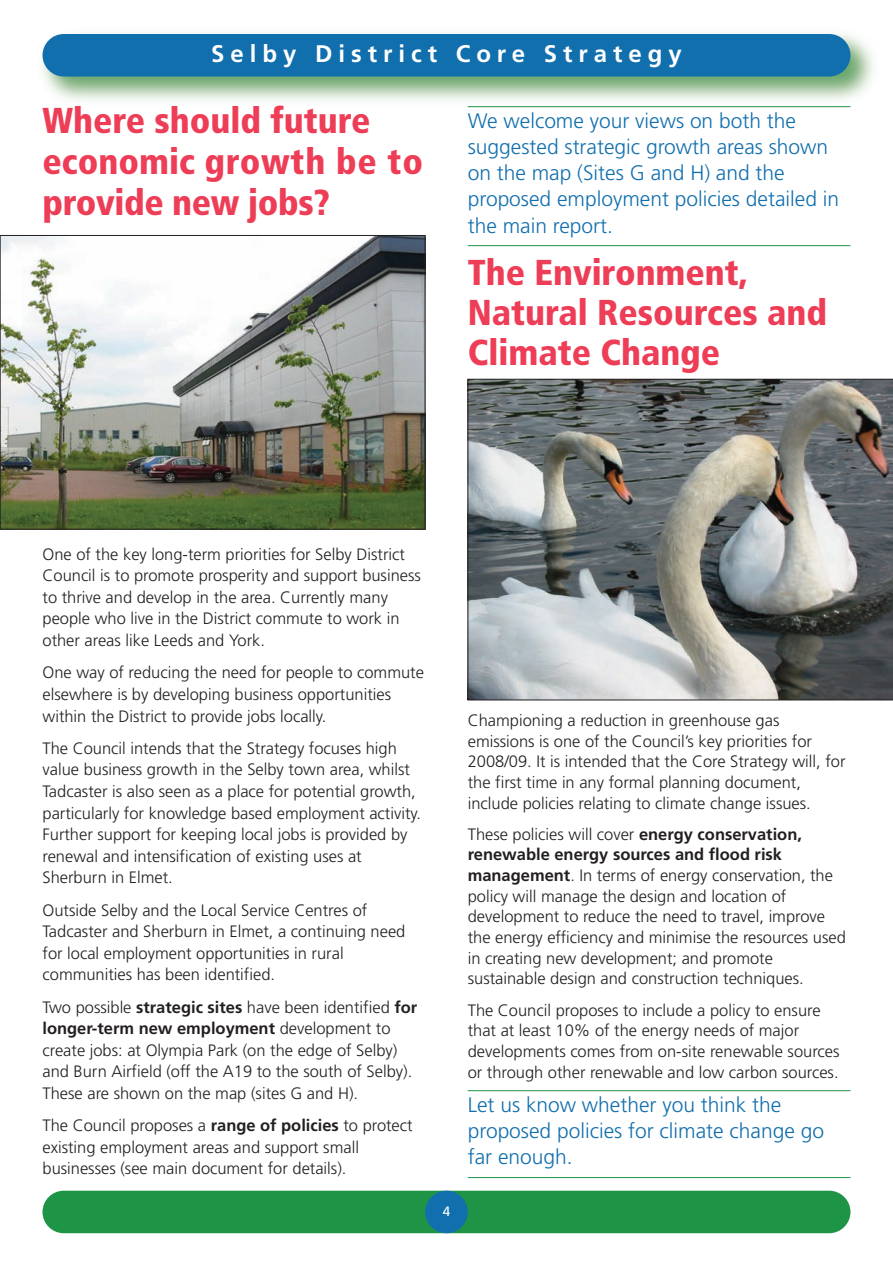
<style>
.page{position:relative;width:893px;height:1263px;background:#fff}
.page>*{position:absolute;margin:0;border:0;box-sizing:border-box;transform-origin:0 0}
.t1{font:900 condensed 36px/39.9px "Frutiger";color:#ee3d56}
.t2{font:700 24px "Frutiger";letter-spacing:.25em;color:#fff}
.t3{font:300 21px/26.1px "Frutiger";color:#116fae}
.t4{font:300 16.5px/21.6px "Frutiger";color:#231f20}
.t5{font:13.5px "Frutiger";color:#fff}
.s1{font-weight:700}
</style>
<div class="page">
<img style="left:42px;top:33px;width:831px;height:75px">
<div style="left:43px;top:34px;width:807px;height:43px;background:#116fae;border-radius:21px"></div>
<div style="left:43px;top:1191px;width:807px;height:42px;background:#1e9446;border-radius:21px"></div>
<div style="left:425px;top:1191px;width:43px;height:42px;background:#116fae;border-radius:21px"></div>
<hr style="left:468px;top:106px;width:382px;height:1px;background:#1e9446">
<hr style="left:468px;top:245px;width:382px;height:1px;background:#1e9446">
<hr style="left:468px;top:1090px;width:382px;height:1px;background:#1e9446">
<hr style="left:468px;top:1177px;width:382px;height:1px;background:#1e9446">
<img style="left:2px;top:237px;width:421px;height:290px">
<div style="left:0;top:235px;width:425px;height:294px;border:1px solid #231f20"></div>
<svg style="left:468px;top:379px;width:425px;height:321px;background:#848887"></svg>
<p class="t2" style="left:211px;top:44px;width:472px">Selby District Core Strategy</p>
<p class="t1" style="left:43px;top:103px;width:382px;line-height:40.8px">Where should future economic growth be to provide new jobs?</p>
<p class="t3" style="left:468px;top:110px;width:373px">We welcome your views on both the suggested strategic growth areas shown on the map (Sites G and H) and the proposed employment policies detailed in the main report.</p>
<p class="t1" style="left:468px;top:256px;width:361px">The Environment,<br>Natural Resources and<br>Climate Change</p>
<p class="t4" style="left:43px;top:544px;width:380px">One of the key long-term priorities for Selby District Council is to promote prosperity and support business to thrive and develop in the area. Currently many people who live in the District commute to work in other areas like Leeds and York.</p>
<p class="t4" style="left:43px;top:663px;width:383px">One way of reducing the need for people to commute elsewhere is by developing business opportunities within the District to provide jobs locally.</p>
<p class="t4" style="left:43px;top:738px;width:380px">The Council intends that the Strategy focuses high value business growth in the Selby town area, whilst Tadcaster is also seen as a place for potential growth, particularly for knowledge based employment activity.<br>Further support for keeping local jobs is provided by renewal and intensification of existing uses at Sherburn in Elmet.</p>
<p class="t4" style="left:43px;top:900px;width:364px">Outside Selby and the Local Service Centres of Tadcaster and Sherburn in Elmet, a continuing need for local employment opportunities in rural communities has been identified.</p>
<p class="t4" style="left:43px;top:997px;width:376px">Two possible <span class="s1">strategic sites</span> have been identified <span class="s1">for longer-term new employment</span> development to create jobs: at Olympia Park (on the edge of Selby) and Burn Airfield (off the A19 to the south of Selby).<br>These are shown on the map (sites G and H).</p>
<p class="t4" style="left:43px;top:1116px;width:372px">The Council proposes a <span class="s1">range of policies</span> to protect existing employment areas and support small businesses (see main document for details).</p>
<p class="t5" style="left:443px;top:1205px;width:9px">4</p>
<p class="t4" style="left:468px;top:711px;width:379px;line-height:20.7px">Championing a reduction in greenhouse gas emissions is one of the Council’s key priorities for 2008/09. It is intended that the Core Strategy will, for the first time in any formal planning document, include policies relating to climate change issues.</p>
<p class="t4" style="left:468px;top:825px;width:380px;line-height:20.7px">These policies will cover <span class="s1">energy conservation, renewable energy sources and flood risk management</span>. In terms of energy conservation, the policy will manage the design and location of development to reduce the need to travel, improve the energy efficiency and minimise the resources used in creating new development; and promote sustainable design and construction techniques.</p>
<p class="t4" style="left:468px;top:1001px;width:373px;line-height:20.7px">The Council proposes to include a policy to ensure that at least 10% of the energy needs of major developments comes from on-site renewable sources or through other renewable and low carbon sources.</p>
<p class="t3" style="left:468px;top:1093px;width:358px">Let us know whether you think the proposed policies for climate change go far enough.</p>
</div>
